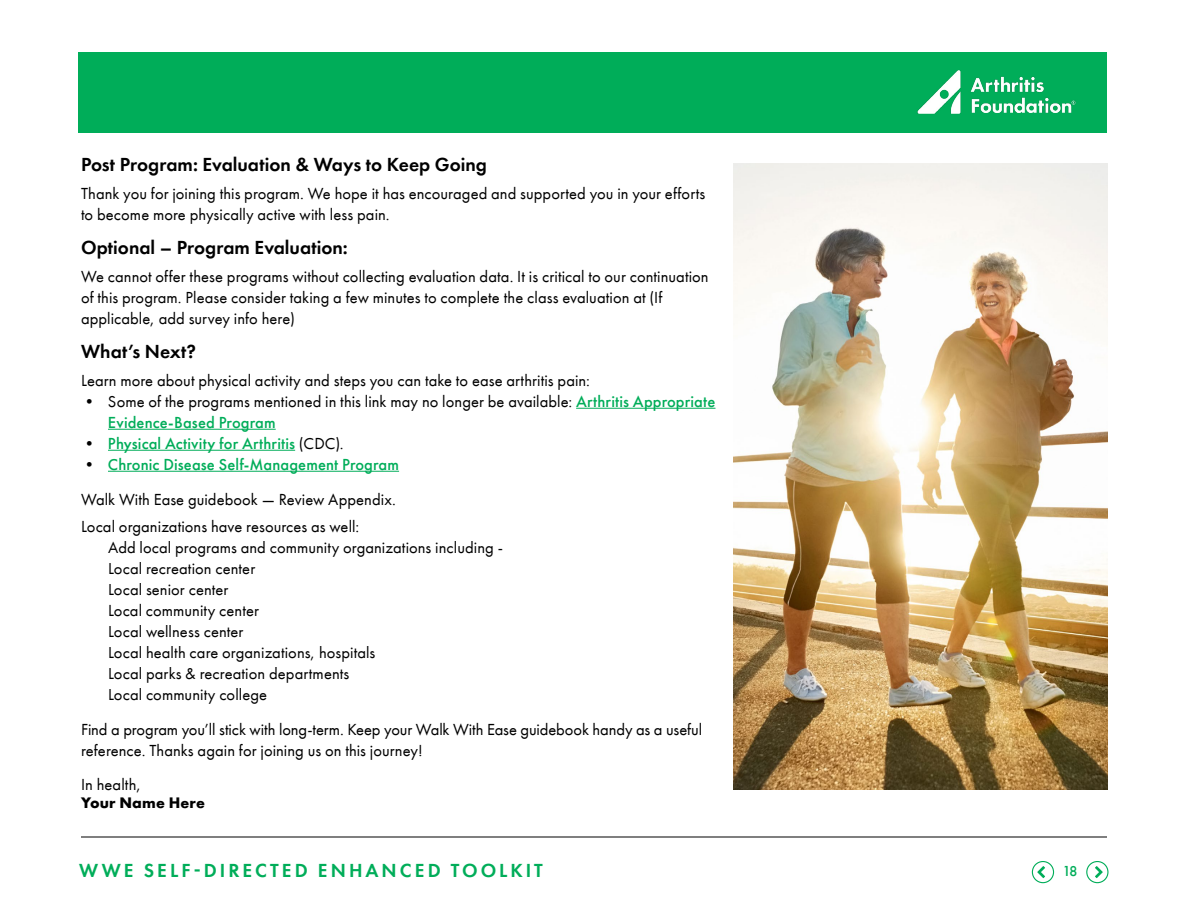
<style>
.page{position:relative;width:1188px;height:918px;background:#fff}
.page>*{position:absolute;margin:0;border:0;box-sizing:border-box;transform-origin:0 0}
.t1{font:600 19.5px "Futura PT";color:#000}
.t2{font:600 19.5px "Futura PT";letter-spacing:.155em;color:#00ad59}
.t3{font:16.5px/21px "Futura PT";letter-spacing:.005em;color:#000}
.t4{font:500 16.5px "Futura PT";letter-spacing:.01em;color:#00ad59}
.t5{font:16.35px/21px "Futura PT";letter-spacing:.005em;color:#000}
.t6{font:700 15.75px "Futura PT";letter-spacing:.01em;color:#000}
.t7{font:500 15px "Futura PT";color:#00ad59}
.s1{font-weight:500;color:#00ad59}
.s2{font-weight:400;color:#000}
.s3{font-size:16.5px}
</style>
<div class="page">
<hr style="left:576px;top:408px;width:139px;height:1px;background:#00ad59">
<hr style="left:108px;top:429px;width:168px;height:1px;background:#00ad59">
<hr style="left:108px;top:450px;width:187px;height:1px;background:#00ad59">
<hr style="left:108px;top:471px;width:291px;height:1px;background:#00ad59">
<img style="left:734px;top:164px;width:373px;height:625px">
<div style="left:79px;top:52px;width:1028px;height:81px;background:#00ad59"></div>
<div style="left:1086px;top:861px;width:23px;height:22px;border:1px solid #00ad59;border-radius:50%"></div>
<svg style="left:1095px;top:866px;width:8px;height:12px"></svg>
<div style="left:1032px;top:861px;width:22px;height:22px;border:1px solid #00ad59;border-radius:50%"></div>
<svg style="left:1037px;top:866px;width:8px;height:12px"></svg>
<img style="left:917px;top:70px;width:159px;height:44px">
<hr style="left:81px;top:837px;width:1026px;height:1px;background:#000">
<p class="t1" style="left:81px;top:152px;width:408px">Post Program: Evaluation &amp; Ways to Keep Going</p>
<p class="t3" style="left:81px;top:182px;width:626px">Thank you for joining this program. We hope it has encouraged and supported you in your efforts to become more physically active with less pain.</p>
<p class="t1" style="left:81px;top:235px;width:268px">Optional – Program Evaluation:</p>
<p class="t3" style="left:81px;top:266px;width:629px">We cannot offer these programs without collecting evaluation data. It is critical to our continuation of this program. Please consider taking a few minutes to complete the class evaluation at (If applicable, add survey info here)</p>
<p class="t1" style="left:81px;top:340px;width:116px">What’s Next?</p>
<p class="t3" style="left:81px;top:370px;width:510px">Learn more about physical activity and steps you can take to ease arthritis pain:</p>
<p class="t3" style="left:108px;top:391px;width:609px;text-indent:-27px">• Some of the programs mentioned in this link may no longer be available: <span class="s1">Arthritis Appropriate<br>Evidence-Based Program</span></p>
<p class="t4" style="left:81px;top:434px;width:264px"><span class="s2">•</span> Physical Activity for Arthritis <span class="s2">(CDC).</span></p>
<p class="t3" style="left:81px;top:447px;width:320px;line-height:34.5px">• <span class="s1">Chronic Disease Self-Management Program<br></span>Walk With Ease guidebook — Review Appendix.</p>
<p class="t3" style="left:81px;top:516px;width:280px">Local organizations have resources as well:</p>
<p class="t5" style="left:108px;top:537px;width:397px">Add local programs and community organizations including -<br>Local recreation center<br>Local senior center</p>
<p class="t3" style="left:108px;top:600px;width:152px">Local community center</p>
<p class="t5" style="left:108px;top:621px;width:269px">Local wellness center<br>Local health care organizations, hospitals<br>Local parks &amp; recreation departments<br>Local community colleg<span class="s3">e</span></p>
<p class="t3" style="left:81px;top:719px;width:623px">Find a program you’ll stick with long-term. Keep your Walk With Ease guidebook handy as a useful reference. Thanks again for joining us on this journey!</p>
<p class="t3" style="left:81px;top:774px;width:61px">In health,</p>
<p class="t6" style="left:81px;top:793px;width:126px">Your Name Here</p>
<p class="t2" style="left:79px;top:858px;width:465px">WWE SELF-DIRECTED ENHANCED TOOLKIT</p>
<p class="t7" style="left:1062px;top:862px;width:17px">18</p>
</div>
